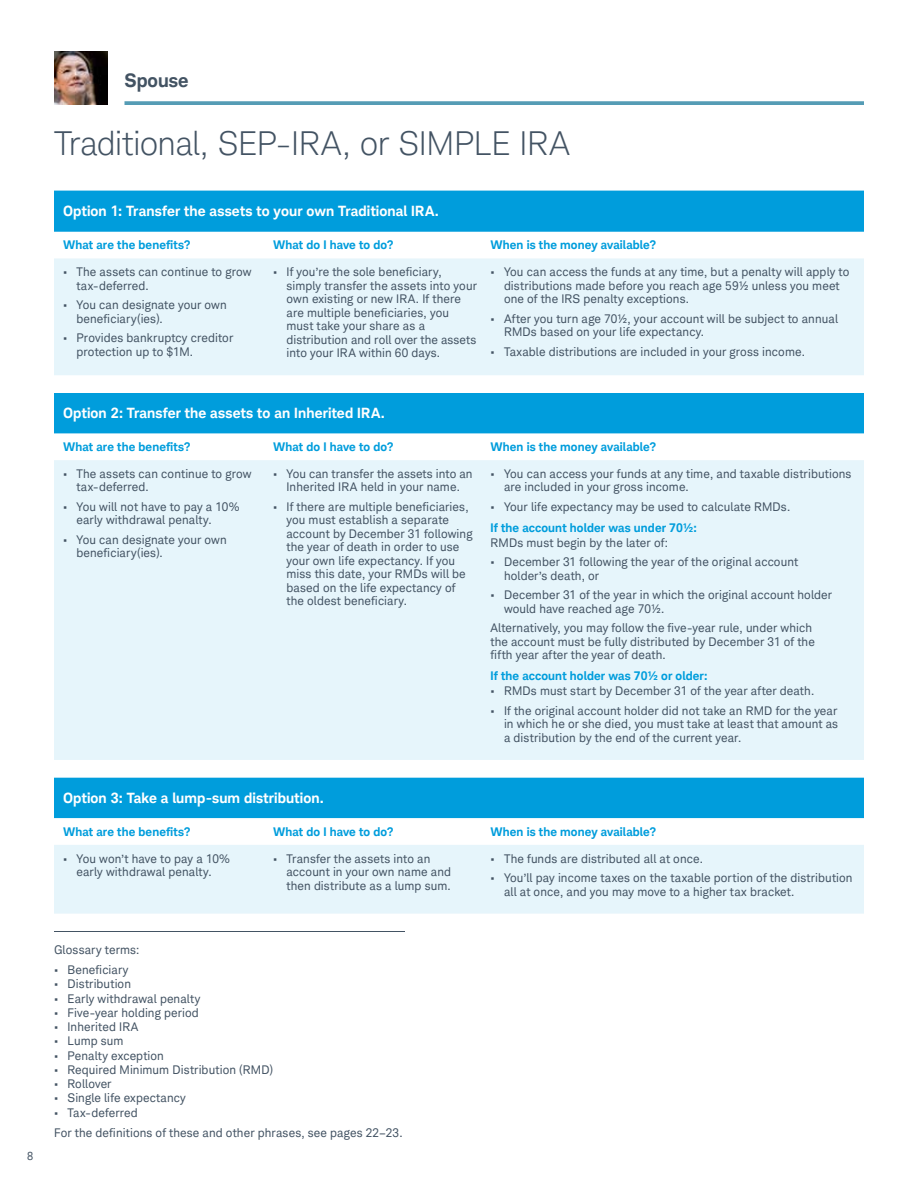
<style>
.page{position:relative;width:918px;height:1188px;background:#fff}
.page>*{position:absolute;margin:0;border:0;box-sizing:border-box;transform-origin:0 0}
.t1{font:300 33px "Charles Modern";letter-spacing:-.01em;color:#435363}
.t2{font:700 18.75px "Charles Modern";color:#435363}
.t3{font:700 14.25px "Charles Modern";letter-spacing:.01em;color:#fff}
.t4{font:12px/13.5px "Charles Modern";letter-spacing:.01em;color:#435363}
.t5{font:700 12px "Charles Modern";letter-spacing:.01em;color:#009ddc}
.t6{font:11.25px "Charles Modern";color:#435363}
</style>
<div class="page">
<div style="left:54px;top:191px;width:810px;height:41px;background:#009ddc"></div>
<svg style="left:54px;top:258px;width:810px;height:656px;background:#cdebf7"></svg>
<svg style="left:124px;top:101px;width:740px;height:4px;background:#5fa2b9"></svg>
<hr style="left:54px;top:931px;width:351px;height:1px;background:#435363">
<img style="left:54px;top:51px;width:54px;height:54px">
<p class="t6" style="left:27px;top:1150px;width:8px">8</p>
<h2 class="t2" style="left:124px;top:69px;width:65px">Spouse</h2>
<h1 class="t1" style="left:54px;top:124px;width:517px">Traditional, SEP-IRA, or SIMPLE IRA</h1>
<p class="t3" style="left:63px;top:203px;width:377px">Option 1: Transfer the assets to your own Traditional IRA.</p>
<p class="t5" style="left:63px;top:238px;width:129px">What are the benefits?</p>
<p class="t5" style="left:273px;top:238px;width:122px">What do I have to do?</p>
<p class="t5" style="left:490px;top:238px;width:167px">When is the money available?</p>
<p class="t4" style="left:76px;top:265px;width:177px;text-indent:-14px">• The assets can continue to grow tax-deferred.</p>
<p class="t4" style="left:76px;top:298px;width:152px;text-indent:-14px">• You can designate your own beneficiary(ies).</p>
<p class="t4" style="left:76px;top:331px;width:158px;text-indent:-14px">• Provides bankruptcy creditor protection up to $1M.</p>
<p class="t4" style="left:286px;top:265px;width:192px;text-indent:-14px">• If you’re the sole beneficiary, simply transfer the assets into your own existing or new IRA. If there are multiple beneficiaries, you must take your share as a distribution and roll over the assets into your IRA within 60 days.</p>
<p class="t4" style="left:504px;top:265px;width:347px;text-indent:-14px">• You can access the funds at any time, but a penalty will apply to distributions made before you reach age 59½ unless you meet one of the IRS penalty exceptions.</p>
<p class="t4" style="left:504px;top:312px;width:335px;text-indent:-14px">• After you turn age 70½, your account will be subject to annual<br>RMDs based on your life expectancy.</p>
<p class="t4" style="left:490px;top:345px;width:316px">• Taxable distributions are included in your gross income.</p>
<p class="t3" style="left:63px;top:405px;width:323px">Option 2: Transfer the assets to an Inherited IRA.</p>
<p class="t5" style="left:63px;top:440px;width:129px">What are the benefits?</p>
<p class="t5" style="left:273px;top:440px;width:122px">What do I have to do?</p>
<p class="t5" style="left:490px;top:440px;width:167px">When is the money available?</p>
<p class="t4" style="left:76px;top:467px;width:177px;text-indent:-14px">• The assets can continue to grow tax-deferred.</p>
<p class="t4" style="left:76px;top:500px;width:165px;text-indent:-14px">• You will not have to pay a 10% early withdrawal penalty.</p>
<p class="t4" style="left:76px;top:533px;width:152px;text-indent:-14px">• You can designate your own beneficiary(ies).</p>
<p class="t4" style="left:504px;top:467px;width:349px;text-indent:-14px">• You can access your funds at any time, and taxable distributions are included in your gross income.</p>
<p class="t4" style="left:490px;top:500px;width:301px">• Your life expectancy may be used to calculate RMDs.</p>
<p class="t5" style="left:490px;top:520px;width:208px">If the account holder was under 70½:</p>
<p class="t4" style="left:490px;top:536px;width:179px">RMDs must begin by the later of:</p>
<p class="t4" style="left:504px;top:555px;width:296px;text-indent:-14px">• December 31 following the year of the original account holder’s death, or</p>
<p class="t4" style="left:504px;top:588px;width:329px;text-indent:-14px">• December 31 of the year in which the original account holder would have reached age 70½.</p>
<p class="t4" style="left:490px;top:621px;width:326px">Alternatively, you may follow the five-year rule, under which the account must be fully distributed by December 31 of the fifth year after the year of death.</p>
<p class="t5" style="left:490px;top:669px;width:218px">If the account holder was 70½ or older:</p>
<p class="t4" style="left:490px;top:684px;width:325px">• RMDs must start by December 31 of the year after death.</p>
<p class="t4" style="left:504px;top:704px;width:336px;text-align:justify;text-indent:-14px">• If the original account holder did not take an RMD for the year in which he or she died, you must take at least that amount as a distribution by the end of the current year.</p>
<p class="t4" style="left:273px;top:467px;width:201px;text-align:center">• You can transfer the assets into an<br>Inherited IRA held in your name.</p>
<p class="t4" style="left:286px;top:500px;width:188px;text-indent:-14px">• If there are multiple beneficiaries, you must establish a separate account by December 31 following the year of death in order to use your own life expectancy. If you miss this date, your RMDs will be based on the life expectancy of the oldest beneficiary.</p>
<p class="t3" style="left:63px;top:789px;width:262px">Option 3: Take a lump-sum distribution.</p>
<p class="t5" style="left:63px;top:824px;width:129px">What are the benefits?</p>
<p class="t5" style="left:273px;top:824px;width:122px">What do I have to do?</p>
<p class="t5" style="left:490px;top:824px;width:167px">When is the money available?</p>
<p class="t4" style="left:63px;top:852px;width:169px;text-align:center">• You won’t have to pay a 10% early withdrawal penalty.</p>
<p class="t4" style="left:286px;top:852px;width:166px;text-indent:-14px">• Transfer the assets into an account in your own name and then distribute as a lump sum.</p>
<p class="t4" style="left:490px;top:852px;width:214px">• The funds are distributed all at once.</p>
<p class="t4" style="left:504px;top:871px;width:350px;text-indent:-14px">• You’ll pay income taxes on the taxable portion of the distribution all at once, and you may move to a higher tax bracket.</p>
<p class="t4" style="left:54px;top:943px;width:87px">Glossary terms:</p>
<p class="t4" style="left:54px;top:963px;width:76px">• Beneficiary</p>
<p class="t4" style="left:54px;top:977px;width:79px">• Distribution</p>
<p class="t4" style="left:54px;top:992px;width:148px">• Early withdrawal penalty</p>
<p class="t4" style="left:54px;top:1006px;width:146px">• Five-year holding period</p>
<p class="t4" style="left:54px;top:1020px;width:86px">• Inherited IRA</p>
<p class="t4" style="left:54px;top:1034px;width:71px">• Lump sum</p>
<p class="t4" style="left:54px;top:1049px;width:111px">• Penalty exception</p>
<p class="t4" style="left:54px;top:1063px;width:221px">• Required Minimum Distribution (RMD)</p>
<p class="t4" style="left:54px;top:1077px;width:59px">• Rollover</p>
<p class="t4" style="left:54px;top:1091px;width:133px">• Single life expectancy</p>
<p class="t4" style="left:54px;top:1102px;width:350px;line-height:20.2px">• Tax-deferred<br>For the definitions of these and other phrases, see pages 22–23.</p>
</div>
